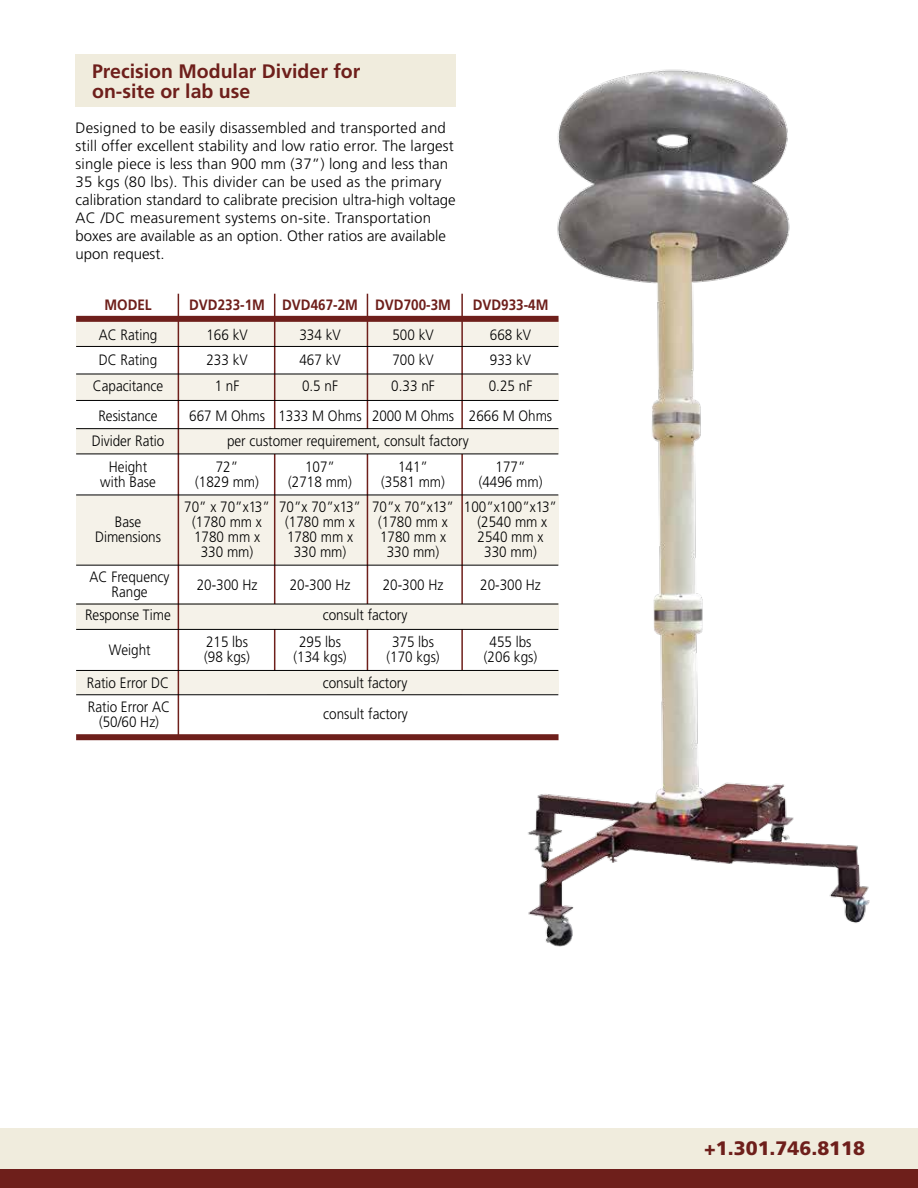
<style>
.page{position:relative;width:918px;height:1188px;background:#fff}
.page>*{position:absolute;margin:0;border:0;box-sizing:border-box;transform-origin:0 0}
.t1{font:700 19.5px/19.5px "Frutiger";color:#6e1f1b}
.t2{font:900 19.5px "Frutiger";color:#6e1f1b}
.t3{font:300 15px/15px "Frutiger";color:#000;text-align:center;scale:.9 1}
.t4{font:300 15px/18px "Frutiger";color:#000}
.t5{font:700 15px "Frutiger";color:#6e1f1b;scale:.9 1}
</style>
<div class="page">
<hr style="left:0;top:1128px;width:1px;height:46px;background:#f0ecdd">
<div style="left:1px;top:1128px;width:917px;height:46px;background:#f0ecdd"></div>
<svg style="left:0;top:1169px;width:1px;height:19px"></svg>
<div style="left:1px;top:1169px;width:917px;height:19px;background:#6e1f1b"></div>
<img style="left:510px;top:69px;width:360px;height:878px">
<div style="left:76px;top:54px;width:380px;height:53px;background:#f0ecdd"></div>
<div style="left:76px;top:318px;width:482px;height:29px;background:#f5f2e9"></div>
<div style="left:76px;top:374px;width:482px;height:27px;background:#f5f2e9"></div>
<div style="left:76px;top:429px;width:482px;height:25px;background:#f5f2e9"></div>
<div style="left:76px;top:495px;width:482px;height:70px;background:#f5f2e9"></div>
<div style="left:76px;top:604px;width:482px;height:25px;background:#f5f2e9"></div>
<div style="left:76px;top:671px;width:482px;height:23px;background:#f5f2e9"></div>
<div style="left:76px;top:316px;width:483px;height:6px;background:#6e1f1b"></div>
<hr style="left:178px;top:294px;width:1px;height:442px;background:#6e1f1b">
<hr style="left:274px;top:294px;width:1px;height:430px;background:#6e1f1b">
<hr style="left:367px;top:294px;width:1px;height:430px;background:#6e1f1b">
<hr style="left:461px;top:294px;width:2px;height:376px;background:#6e1f1b">
<hr style="left:76px;top:346px;width:482px;height:1px;background:#000">
<hr style="left:76px;top:374px;width:482px;height:1px;background:#000">
<hr style="left:76px;top:400px;width:482px;height:1px;background:#000">
<hr style="left:76px;top:495px;width:482px;height:1px;background:#000">
<hr style="left:76px;top:565px;width:482px;height:1px;background:#000">
<div style="left:267px;top:671px;width:195px;height:24px;background:#f5f2e9"></div>
<div style="left:269px;top:604px;width:195px;height:25px;background:#f5f2e9"></div>
<div style="left:269px;top:429px;width:195px;height:25px;background:#f5f2e9"></div>
<hr style="left:76px;top:670px;width:482px;height:1px;background:#000">
<hr style="left:76px;top:694px;width:482px;height:1px;background:#000">
<div style="left:76px;top:734px;width:483px;height:6px;background:#6e1f1b"></div>
<hr style="left:76px;top:604px;width:482px;height:1px;background:#000">
<hr style="left:76px;top:629px;width:482px;height:1px;background:#000">
<hr style="left:76px;top:428px;width:482px;height:1px;background:#000">
<hr style="left:76px;top:454px;width:482px;height:1px;background:#000">
<h1 class="t1" style="left:92px;top:62px;width:270px">Precision Modular Divider for on-site or lab use</h1>
<p class="t4" style="left:76px;top:119px;width:382px">Designed to be easily disassembled and transported and still offer excellent stability and low ratio error. The largest single piece is less than 900 mm (37”) long and less than 35 kgs (80 lbs). This divider can be used as the primary calibration standard to calibrate precision ultra-high voltage AC /DC measurement systems on-site. Transportation boxes are available as an option. Other ratios are available upon request.</p>
<p class="t5" style="left:104px;top:296px;width:54px">MODEL</p>
<p class="t5" style="left:189px;top:296px;width:292px">DVD233-1M DVD467-2M DVD700-3M</p>
<p class="t5" style="left:473px;top:296px;width:86px">DVD933-4M</p>
<p class="t3" style="left:99px;top:327px;width:67px">AC Rating</p>
<p class="t3" style="left:206px;top:327px;width:47px">166 kV</p>
<p class="t3" style="left:299px;top:327px;width:47px">334 kV</p>
<p class="t3" style="left:392px;top:327px;width:47px">500 kV</p>
<p class="t3" style="left:490px;top:327px;width:47px">668 kV</p>
<p class="t3" style="left:99px;top:352px;width:67px">DC Rating</p>
<p class="t3" style="left:206px;top:352px;width:47px">233 kV</p>
<p class="t3" style="left:299px;top:352px;width:47px">467 kV</p>
<p class="t3" style="left:392px;top:352px;width:47px">700 kV</p>
<p class="t3" style="left:490px;top:352px;width:47px">933 kV</p>
<p class="t3" style="left:93px;top:378px;width:80px">Capacitance</p>
<p class="t3" style="left:215px;top:378px;width:29px">1 nF</p>
<p class="t3" style="left:302px;top:378px;width:42px">0.5 nF</p>
<p class="t3" style="left:391px;top:378px;width:50px">0.33 nF</p>
<p class="t3" style="left:489px;top:378px;width:50px">0.25 nF</p>
<p class="t3" style="left:98px;top:408px;width:67px">Resistance</p>
<p class="t3" style="left:189px;top:408px;width:405px">667 M Ohms 1333 M Ohms 2000 M Ohms 2666 M Ohms</p>
<p class="t3" style="left:92px;top:433px;width:82px">Divider Ratio</p>
<p class="t3" style="left:227px;top:433px;width:270px">per customer requirement, consult factory</p>
<p class="t3" style="left:109px;top:459px;width:44px">Height</p>
<p class="t3" style="left:216px;top:459px;width:27px">72”</p>
<p class="t3" style="left:305px;top:459px;width:35px">107”</p>
<p class="t3" style="left:398px;top:459px;width:35px">141”</p>
<p class="t3" style="left:496px;top:459px;width:35px">177”</p>
<p class="t3" style="left:100px;top:474px;width:63px">with Base</p>
<p class="t3" style="left:195px;top:474px;width:72px">(1829 mm)</p>
<p class="t3" style="left:288px;top:474px;width:72px">(2718 mm)</p>
<p class="t3" style="left:381px;top:474px;width:72px">(3581 mm)</p>
<p class="t3" style="left:184px;top:469px;width:416px;line-height:25.5px;text-align:left;text-indent:294px">(4496 mm)<br>70” x 70”x13” 70”x 70”x13” 70”x 70”x13” 100”x100”x13”</p>
<p class="t3" style="left:115px;top:514px;width:31px">Base</p>
<p class="t3" style="left:192px;top:514px;width:79px">(1780 mm x</p>
<p class="t3" style="left:285px;top:514px;width:79px">(1780 mm x</p>
<p class="t3" style="left:378px;top:514px;width:79px">(1780 mm x</p>
<p class="t3" style="left:478px;top:514px;width:79px">(2540 mm x</p>
<p class="t3" style="left:95px;top:529px;width:75px">Dimensions</p>
<p class="t3" style="left:194px;top:529px;width:75px">1780 mm x</p>
<p class="t3" style="left:287px;top:529px;width:75px">1780 mm x</p>
<p class="t3" style="left:380px;top:529px;width:75px">1780 mm x</p>
<p class="t3" style="left:478px;top:529px;width:75px">2540 mm x</p>
<p class="t3" style="left:201px;top:544px;width:60px">330 mm)</p>
<p class="t3" style="left:294px;top:544px;width:60px">330 mm)</p>
<p class="t3" style="left:387px;top:544px;width:60px">330 mm)</p>
<p class="t3" style="left:484px;top:544px;width:60px">330 mm)</p>
<p class="t3" style="left:197px;top:577px;width:69px">20-300 Hz</p>
<p class="t3" style="left:290px;top:577px;width:69px">20-300 Hz</p>
<p class="t3" style="left:383px;top:577px;width:69px">20-300 Hz</p>
<p class="t3" style="left:480px;top:577px;width:69px">20-300 Hz</p>
<p class="t3" style="left:85px;top:607px;width:97px">Response Time</p>
<p class="t3" style="left:323px;top:607px;width:96px">consult factory</p>
<p class="t3" style="left:206px;top:634px;width:48px">215 lbs</p>
<p class="t3" style="left:299px;top:634px;width:48px">295 lbs</p>
<p class="t3" style="left:392px;top:634px;width:48px">375 lbs</p>
<p class="t3" style="left:490px;top:634px;width:48px">455 lbs</p>
<p class="t3" style="left:204px;top:649px;width:52px">(98 kgs)</p>
<p class="t3" style="left:293px;top:649px;width:61px">(134 kgs)</p>
<p class="t3" style="left:386px;top:649px;width:61px">(170 kgs)</p>
<p class="t3" style="left:484px;top:649px;width:61px">(206 kgs)</p>
<p class="t3" style="left:87px;top:675px;width:93px">Ratio Error DC</p>
<p class="t3" style="left:323px;top:667px;width:96px;line-height:31.5px;text-align:left">consult factory consult factory</p>
<p class="t3" style="left:90px;top:570px;width:90px">AC Frequency<br>Range</p>
<p class="t3" style="left:109px;top:642px;width:48px">Weight</p>
<p class="t3" style="left:88px;top:699px;width:93px">Ratio Error AC (50/60 Hz)</p>
<h1 class="t2" style="left:704px;top:1137px;width:162px">+1.301.746.8118</h1>
</div>
